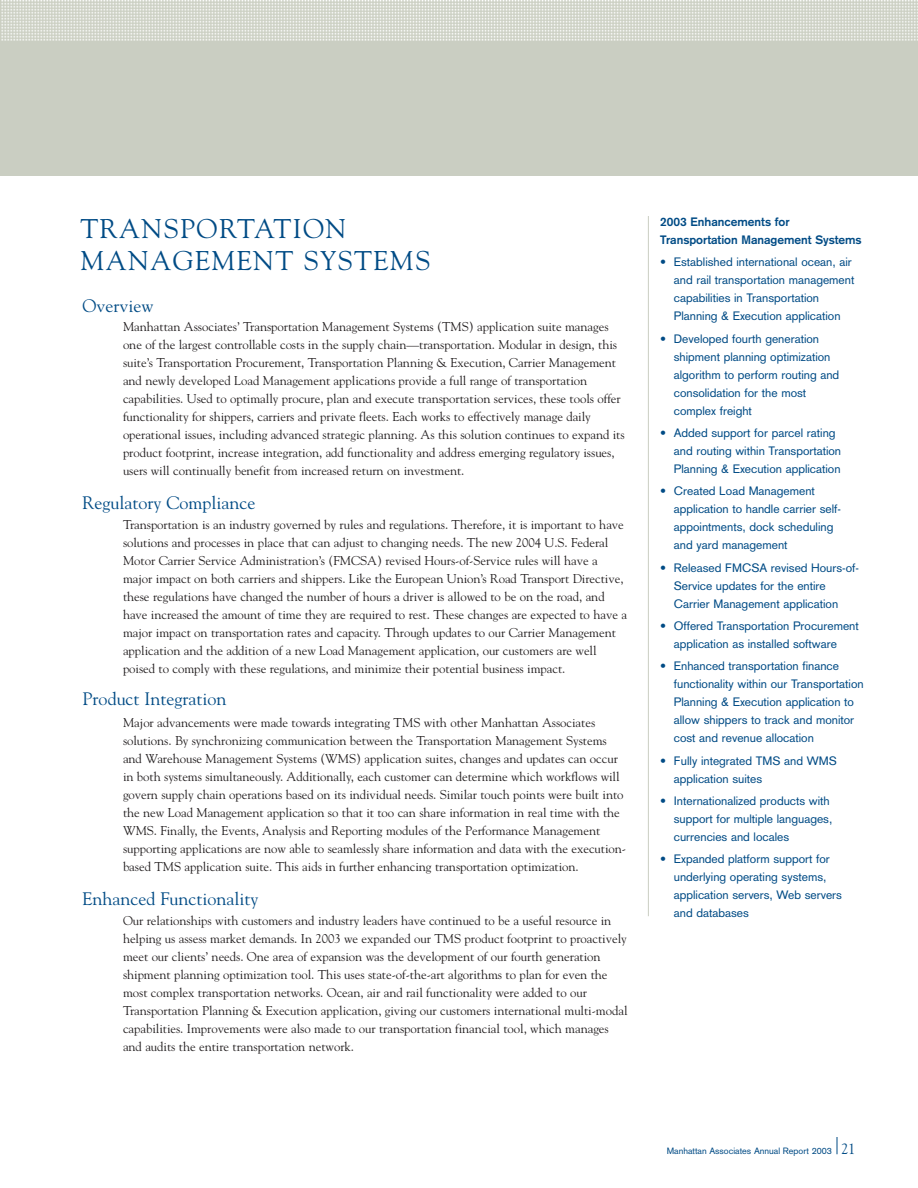
<style>
.page{position:relative;width:918px;height:1188px;background:#fff}
.page>*{position:absolute;margin:0;border:0;box-sizing:border-box;transform-origin:0 0}
.t1{font:27px/32.4px "Goudy";letter-spacing:.05em;color:#004b85}
.t2{font:18px "Goudy";color:#004b85}
.t3{font:12.75px/18px "Goudy";letter-spacing:-.005em;color:#231f20}
.t4{font:12px/18px "Akzidenz Grotesk";color:#004b85}
.t5{font:700 12px/18px "Akzidenz Grotesk";color:#004b85}
.t6{font:9px "Akzidenz Grotesk";color:#004b85}
.s1{font-family:"Goudy";font-size:15px}
</style>
<div class="page">
<div style="left:0;top:36px;width:918px;height:140px;background:#cacec2"></div>
<img style="left:0;top:0;width:918px;height:40px">
<svg style="left:837px;top:1137px;width:1px;height:17px"></svg>
<hr style="left:648px;top:216px;width:1px;height:700px;background:#cacec2">
<h1 class="t1" style="left:80px;top:214px;width:351px">TRANSPORTATION<br>MANAGEMENT SYSTEMS</h1>
<p class="t5" style="left:660px;top:214px;width:203px">2003 Enhancements for<br>Transportation Management Systems</p>
<p class="t4" style="left:674px;top:254px;width:182px;text-indent:-14px">• Established international ocean, air and rail transportation management capabilities in Transportation Planning &amp; Execution application</p>
<p class="t4" style="left:674px;top:331px;width:167px;text-indent:-14px">• Developed fourth generation shipment planning optimization algorithm to perform routing and consolidation for the most complex freight</p>
<p class="t4" style="left:674px;top:425px;width:169px;text-indent:-14px">• Added support for parcel rating and routing within Transportation<br>Planning &amp; Execution application</p>
<p class="t4" style="left:674px;top:483px;width:169px;text-indent:-14px">• Created Load Management application to handle carrier self&shy;appointments, dock scheduling and yard management</p>
<p class="t4" style="left:674px;top:560px;width:187px;text-indent:-14px">• Released FMCSA revised Hours-of-<br>Service updates for the entire<br>Carrier Management application</p>
<p class="t4" style="left:674px;top:618px;width:187px;text-indent:-14px">• Offered Transportation Procurement application as installed software</p>
<p class="t4" style="left:674px;top:658px;width:191px;text-indent:-14px">• Enhanced transportation finance functionality within our Transportation Planning &amp; Execution application to allow shippers to track and monitor cost and revenue allocation</p>
<p class="t4" style="left:674px;top:753px;width:164px;text-indent:-14px">• Fully integrated TMS and WMS application suites</p>
<p class="t4" style="left:674px;top:793px;width:160px;text-indent:-14px">• Internationalized products with support for multiple languages, currencies and locales</p>
<p class="t4" style="left:674px;top:851px;width:170px;text-indent:-14px">• Expanded platform support for underlying operating systems, application servers, Web servers and databases</p>
<h2 class="t2" style="left:82px;top:298px;width:72px">Overview</h2>
<p class="t3" style="left:123px;top:318px;width:503px">Manhattan Associates’ Transportation Management Systems (TMS) application suite manages one of the largest controllable costs in the supply chain—transportation. Modular in design, this suite’s Transportation Procurement, Transportation Planning &amp; Execution, Carrier Management and newly developed Load Management applications provide a full range of transportation capabilities. Used to optimally procure, plan and execute transportation services, these tools offer functionality for shippers, carriers and private fleets. Each works to effectively manage daily operational issues, including advanced strategic planning. As this solution continues to expand its product footprint, increase integration, add functionality and address emerging regulatory issues, users will continually benefit from increased return on investment.</p>
<h2 class="t2" style="left:82px;top:496px;width:174px">Regulatory Compliance</h2>
<p class="t3" style="left:123px;top:516px;width:506px">Transportation is an industry governed by rules and regulations. Therefore, it is important to have solutions and processes in place that can adjust to changing needs. The new 2004 U.S. Federal Motor Carrier Service Administration’s (FMCSA) revised Hours-of-Service rules will have a major impact on both carriers and shippers. Like the European Union’s Road Transport Directive, these regulations have changed the number of hours a driver is allowed to be on the road, and have increased the amount of time they are required to rest. These changes are expected to have a major impact on transportation rates and capacity. Through updates to our Carrier Management application and the addition of a new Load Management application, our customers are well poised to comply with these regulations, and minimize their potential business impact.</p>
<h2 class="t2" style="left:82px;top:692px;width:146px">Product Integration</h2>
<p class="t3" style="left:123px;top:714px;width:505px">Major advancements were made towards integrating TMS with other Manhattan Associates solutions. By synchronizing communication between the Transportation Management Systems and Warehouse Management Systems (WMS) application suites, changes and updates can occur in both systems simultaneously. Additionally, each customer can determine which workflows will govern supply chain operations based on its individual needs. Similar touch points were built into the new Load Management application so that it too can share information in real time with the WMS. Finally, the Events, Analysis and Reporting modules of the Performance Management supporting applications are now able to seamlessly share information and data with the execution&shy;based TMS application suite. This aids in further enhancing transportation optimization.</p>
<h2 class="t2" style="left:82px;top:892px;width:177px">Enhanced Functionality</h2>
<p class="t3" style="left:123px;top:912px;width:506px">Our relationships with customers and industry leaders have continued to be a useful resource in helping us assess market demands. In 2003 we expanded our TMS product footprint to proactively meet our clients’ needs. One area of expansion was the development of our fourth generation shipment planning optimization tool. This uses state-of-the-art algorithms to plan for even the most complex transportation networks. Ocean, air and rail functionality were added to our Transportation Planning &amp; Execution application, giving our customers international multi-modal capabilities. Improvements were also made to our transportation financial tool, which manages and audits the entire transportation network.</p>
<p class="t6" style="left:667px;top:1148px;width:191px">Manhattan Associates Annual Report 2003 <span class="s1">21</span></p>
</div>
